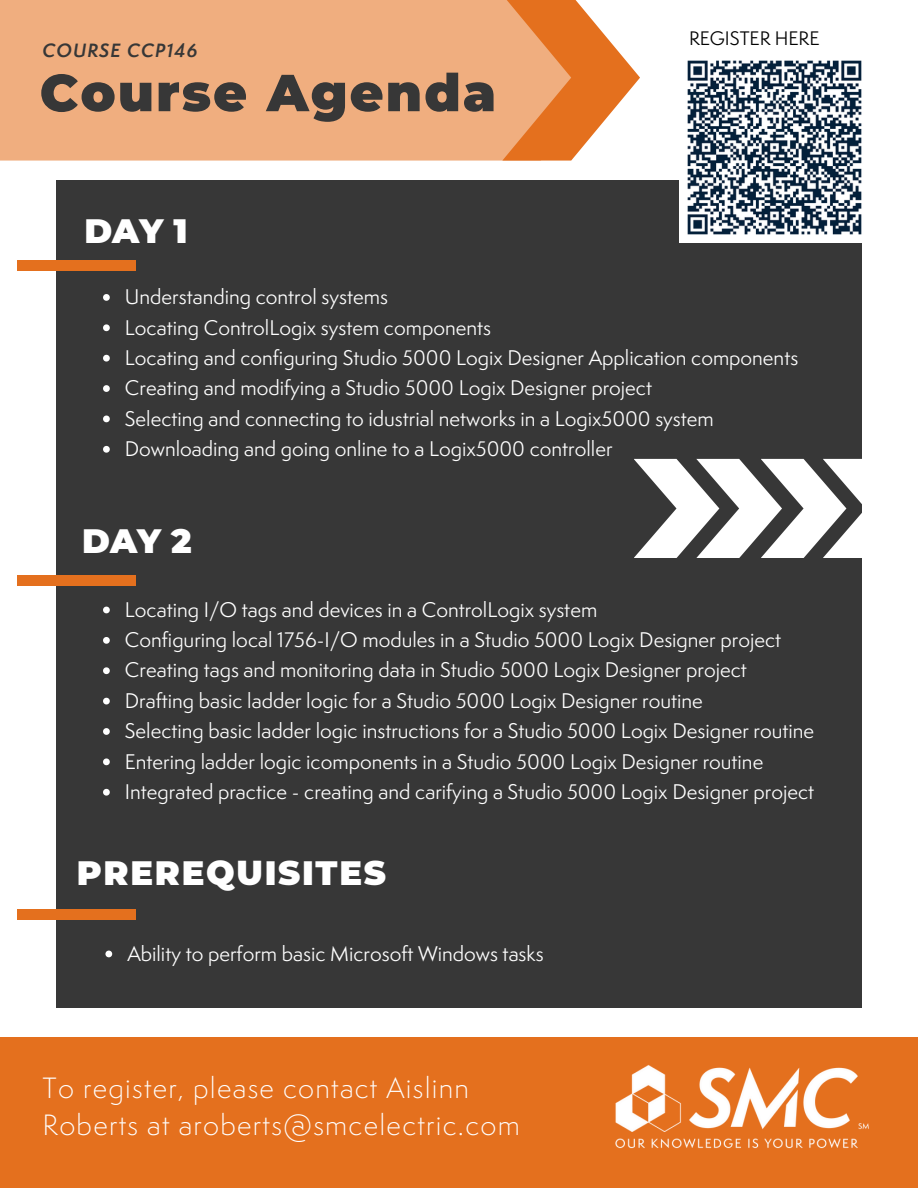
<style>
.page{position:relative;width:918px;height:1188px;background:#fff}
.page>*{position:absolute;margin:0;border:0;box-sizing:border-box;transform-origin:0 0}
.t1{font:900 52.05px "Montserrat";letter-spacing:.04em;color:#373737}
.t2{font:900 33.75px "Montserrat";letter-spacing:.05em;color:#fff}
.t3{font:300 27px/37.2px "Semplicita Pro";letter-spacing:.045em;color:#fff}
.t4{font:19.5px "Semplicita Pro";color:#fff}
.t5{font:18px "Semplicita Pro";color:#000}
.t6{font:italic 600 17.7px "Semplicita Pro";letter-spacing:.06em;color:#373737}
</style>
<div class="page">
<div style="left:56px;top:180px;width:806px;height:828px;background:#373737"></div>
<div style="left:17px;top:261px;width:119px;height:10px;background:#e4701e"></div>
<div style="left:17px;top:576px;width:119px;height:10px;background:#e4701e"></div>
<div style="left:0;top:1037px;width:918px;height:151px;background:#e4701e"></div>
<img style="left:615px;top:1065px;width:254px;height:84px">
<svg style="left:634px;top:459px;width:228px;height:99px"></svg>
<div style="left:0;top:0;width:572px;height:161px;background:#f0ae7f"></div>
<svg style="left:502px;top:0;width:138px;height:160px"></svg>
<div style="left:17px;top:910px;width:119px;height:10px;background:#e4701e"></div>
<svg style="left:103px;top:294px;width:7px;height:7px"></svg>
<svg style="left:103px;top:324px;width:7px;height:7px"></svg>
<svg style="left:103px;top:355px;width:7px;height:7px"></svg>
<svg style="left:103px;top:385px;width:7px;height:7px"></svg>
<svg style="left:103px;top:416px;width:7px;height:6px"></svg>
<svg style="left:103px;top:446px;width:7px;height:7px"></svg>
<svg style="left:103px;top:607px;width:7px;height:6px"></svg>
<svg style="left:103px;top:637px;width:7px;height:7px"></svg>
<svg style="left:103px;top:667px;width:7px;height:7px"></svg>
<svg style="left:103px;top:698px;width:7px;height:6px"></svg>
<svg style="left:103px;top:728px;width:7px;height:7px"></svg>
<svg style="left:103px;top:758px;width:7px;height:7px"></svg>
<svg style="left:103px;top:789px;width:7px;height:7px"></svg>
<svg style="left:105px;top:951px;width:7px;height:6px"></svg>
<img style="left:679px;top:60px;width:183px;height:182px">
<h5 class="t6" style="left:42px;top:38px;width:157px">COURSE CCP146</h5>
<h1 class="t1" style="left:40px;top:61px;width:458px">Course Agenda</h1>
<h2 class="t2" style="left:84px;top:210px;width:105px">DAY 1</h2>
<p class="t5" style="left:689px;top:26px;width:132px">REGISTER HERE</p>
<p class="t4" style="left:125px;top:283px;width:264px">Understanding control systems</p>
<p class="t4" style="left:125px;top:314px;width:368px">Locating ControlLogix system components</p>
<p class="t4" style="left:125px;top:344px;width:675px">Locating and configuring Studio 5000 Logix Designer Application components</p>
<p class="t4" style="left:125px;top:374px;width:529px">Creating and modifying a Studio 5000 Logix Designer project</p>
<p class="t4" style="left:125px;top:405px;width:590px">Selecting and connecting to idustrial networks in a Logix5000 system</p>
<h2 class="t4" style="left:125px;top:435px;width:489px">Downloading and going online to a Logix5000 controller</h2>
<p class="t2" style="left:82px;top:520px;width:111px">DAY 2</p>
<p class="t4" style="left:125px;top:596px;width:474px">Locating I/O tags and devices in a ControlLogix system</p>
<p class="t4" style="left:125px;top:626px;width:658px">Configuring local 1756-I/O modules in a Studio 5000 Logix Designer project</p>
<p class="t4" style="left:125px;top:656px;width:623px">Creating tags and monitoring data in Studio 5000 Logix Designer project</p>
<p class="t4" style="left:125px;top:687px;width:580px">Drafting basic ladder logic for a Studio 5000 Logix Designer routine</p>
<p class="t4" style="left:125px;top:717px;width:691px">Selecting basic ladder logic instructions for a Studio 5000 Logix Designer routine</p>
<p class="t4" style="left:125px;top:748px;width:640px">Entering ladder logic icomponents in a Studio 5000 Logix Designer routine</p>
<p class="t4" style="left:125px;top:778px;width:691px">Integrated practice - creating and carifying a Studio 5000 Logix Designer project</p>
<h2 class="t2" style="left:77px;top:853px;width:311px">PREREQUISITES</h2>
<p class="t4" style="left:127px;top:940px;width:418px">Ability to perform basic Microsoft Windows tasks</p>
<h3 class="t3" style="left:42px;top:1069px;width:479px">To register, please contact Aislinn<br>Roberts at aroberts@smcelectric.com</h3>
</div>
